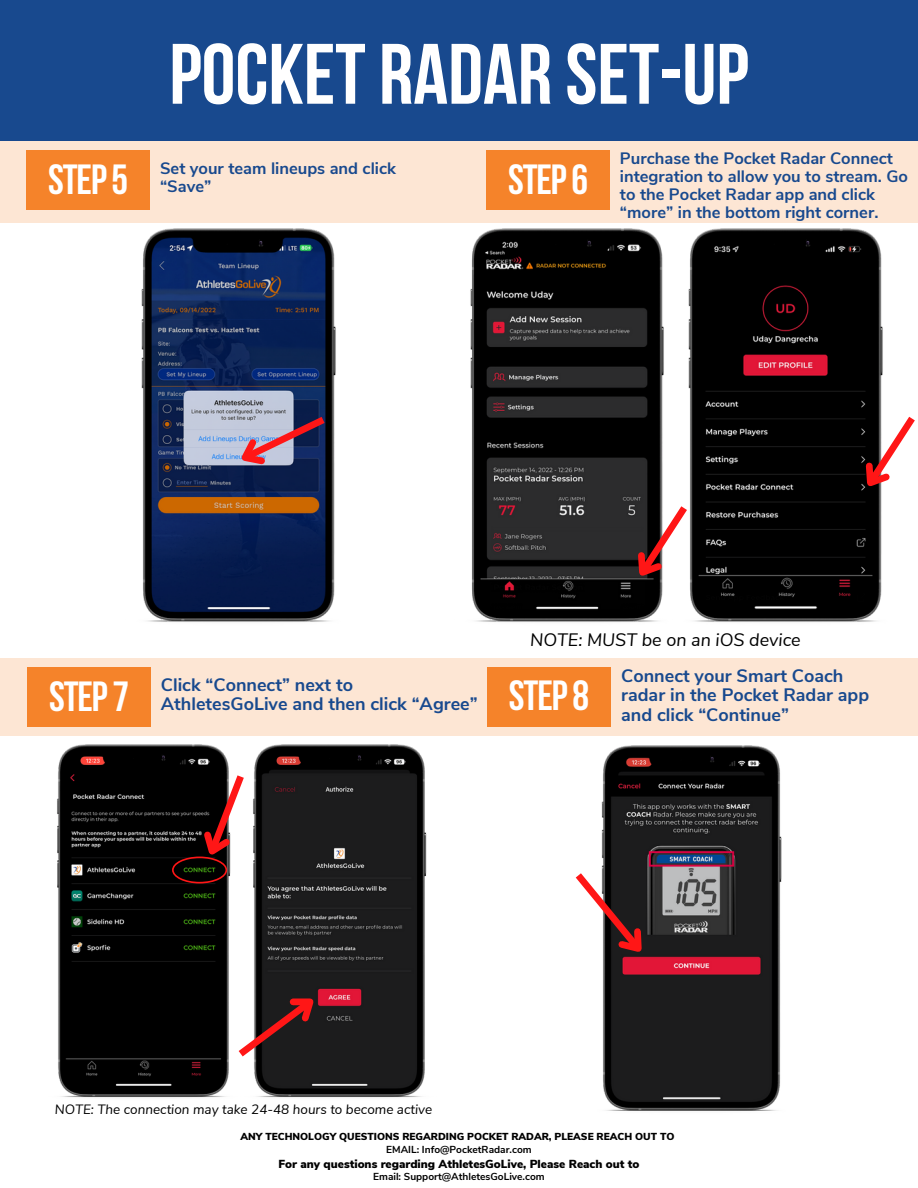
<style>
.page{position:relative;width:918px;height:1188px;background:#fff}
.page>*{position:absolute;margin:0;border:0;box-sizing:border-box;transform-origin:0 0}
.t1{font:700 85.5px "Bebas Neue";color:#fff}
.t2{font:700 42px "Bebas Neue";letter-spacing:-.025em;color:#fff}
.t3{font:700 18px/19.2px "Nunito Sans";color:#18498e}
.t4{font:italic 18px "Nunito Sans";color:#000}
.t5{font:700 16.5px/18px "Nunito Sans";color:#18498e}
.t6{font:italic 13.5px "Nunito Sans";color:#000}
.t7{font:900 11.55px "Nunito Sans";color:#000}
.t8{font:900 10.2px "Nunito Sans";color:#000}
.t9{font:700 10.2px "Nunito Sans";color:#000}
</style>
<div class="page">
<div style="left:0;top:0;width:918px;height:140px;background:#18498e"></div>
<div style="left:0;top:658px;width:918px;height:77px;background:#fde6d4"></div>
<div style="left:0;top:141px;width:918px;height:82px;background:#fde6d4"></div>
<div style="left:486px;top:150px;width:124px;height:60px;background:#f5832a"></div>
<div style="left:487px;top:667px;width:124px;height:59px;background:#f5832a"></div>
<img style="left:601px;top:745px;width:181px;height:366px">
<img style="left:688px;top:229px;width:195px;height:393px">
<img style="left:470px;top:229px;width:194px;height:393px">
<div style="left:26px;top:150px;width:124px;height:60px;background:#f5832a"></div>
<img style="left:141px;top:229px;width:195px;height:393px">
<svg style="left:620px;top:499px;width:73px;height:93px"></svg>
<svg style="left:226px;top:411px;width:106px;height:69px;background:#6e617e"></svg>
<svg style="left:575px;top:866px;width:86px;height:104px"></svg>
<img style="left:57px;top:744px;width:172px;height:354px">
<img style="left:253px;top:744px;width:174px;height:354px">
<div style="left:27px;top:668px;width:124px;height:59px;background:#f5832a"></div>
<svg style="left:172px;top:768px;width:72px;height:115px"></svg>
<svg style="left:238px;top:979px;width:93px;height:84px"></svg>
<svg style="left:848px;top:409px;width:67px;height:94px"></svg>
<h2 class="t2" style="left:48px;top:162px;width:82px">STEP 5</h2>
<h1 class="t1" style="left:169px;top:40px;width:581px">POCKET RADAR SET-UP</h1>
<p class="t5" style="left:160px;top:160px;width:237px">Set your team lineups and click “Save”</p>
<h2 class="t2" style="left:508px;top:162px;width:82px">STEP 6</h2>
<p class="t5" style="left:620px;top:150px;width:289px">Purchase the Pocket Radar Connect integration to allow you to stream. Go to the Pocket Radar app and click “more” in the bottom right corner.</p>
<p class="t4" style="left:530px;top:628px;width:272px">NOTE: MUST be on an iOS device</p>
<h2 class="t2" style="left:49px;top:679px;width:82px">STEP 7</h2>
<p class="t3" style="left:161px;top:676px;width:318px">Click “Connect” next to<br>AthletesGoLive and then click “Agree”</p>
<h2 class="t2" style="left:509px;top:679px;width:82px">STEP 8</h2>
<p class="t3" style="left:621px;top:667px;width:249px">Connect your Smart Coach radar in the Pocket Radar app and click “Continue”</p>
<p class="t6" style="left:55px;top:1100px;width:379px">NOTE: The connection may take 24-48 hours to become active</p>
<p class="t8" style="left:241px;top:1130px;width:436px">ANY TECHNOLOGY QUESTIONS REGARDING POCKET RADAR, PLEASE REACH OUT TO</p>
<p class="t9" style="left:386px;top:1143px;width:147px">EMAIL: Info@PocketRadar.com</p>
<p class="t7" style="left:279px;top:1157px;width:362px">For any questions regarding AthletesGoLive, Please Reach out to</p>
<p class="t9" style="left:373px;top:1170px;width:173px">Email: Support@AthletesGoLive.com</p>
</div>
